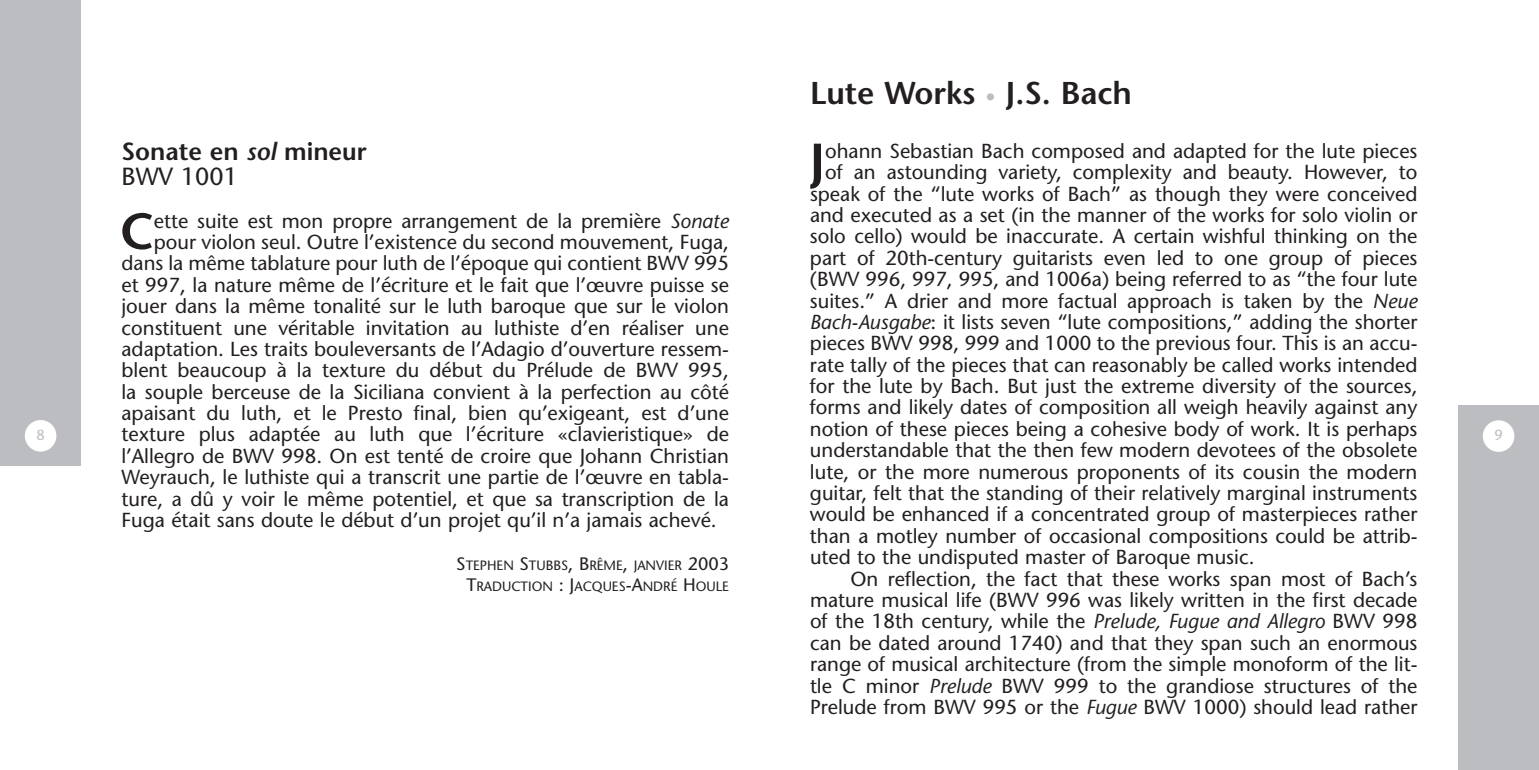
<style>
.page{position:relative;width:1539px;height:770px;background:#fff}
.page>*{position:absolute;margin:0;border:0;box-sizing:border-box;transform-origin:0 0}
.t1{font:600 50.62px "Stone Sans";color:#231f20}
.t2{font:600 31.5px "Stone Sans";color:#231f20}
.t3{font:600 24.75px/24.8px "Stone Sans";color:#231f20}
.t4{font:20.25px "Stone Sans";color:#231f20}
.t5{font:14.62px "Stone Sans";color:#bcbdc0}
.t6{font:13.5px/21.4px "Stone Sans";color:#231f20;text-align:right}
.s1{font-style:italic}
.s2{font-weight:400}
.s3{font-size:18px}
.s4{font-size:20.25px;color:#bcbdc0}
</style>
<div class="page">
<div style="left:1458px;top:405px;width:81px;height:365px;background:#bcbdc0"></div>
<div style="left:1483px;top:420px;width:31px;height:32px;background:#fff;border-radius:50%"></div>
<div style="left:0;top:0;width:81px;height:466px;background:#bcbdc0"></div>
<div style="left:25px;top:420px;width:31px;height:31px;background:#fff;border-radius:50%"></div>
<p class="t5" style="left:37px;top:429px;width:10px">8</p>
<p class="t3" style="left:122px;top:142px;width:247px">Sonate en <span class="s1">sol</span> mineur<br><span class="s2">BWV 1001</span></p>
<h1 class="t1" style="left:120px;top:212px;width:36px">C</h1>
<p class="t4" style="left:154px;top:213px;width:577px">ette suite est mon propre arrangement de la première <span class="s1">Sonate</span></p>
<p class="t4" style="left:154px;top:234px;width:577px">pour violon seul. Outre l’existence du second mouvement, Fuga,</p>
<p class="t4" style="left:121px;top:255px;width:609px">dans la même tablature pour luth de l’époque qui contient BWV 995</p>
<p class="t4" style="left:121px;top:277px;width:609px">et 997, la nature même de l’écriture et le fait que l’œuvre puisse se</p>
<p class="t4" style="left:121px;top:298px;width:609px">jouer dans la même tonalité sur le luth baroque que sur le violon</p>
<p class="t4" style="left:121px;top:319px;width:609px">constituent une véritable invitation au luthiste d’en réaliser une</p>
<p class="t4" style="left:121px;top:341px;width:609px">adaptation. Les traits bouleversants de l’Adagio d’ouverture ressem-</p>
<p class="t4" style="left:121px;top:362px;width:609px">blent beaucoup à la texture du début du Prélude de BWV 995,</p>
<p class="t4" style="left:121px;top:384px;width:609px">la souple berceuse de la Siciliana convient à la perfection au côté</p>
<p class="t4" style="left:121px;top:405px;width:609px">apaisant du luth, et le Presto final, bien qu’exigeant, est d’une</p>
<p class="t4" style="left:121px;top:426px;width:609px">texture plus adaptée au luth que l’écriture «clavieristique» de</p>
<p class="t4" style="left:121px;top:448px;width:609px">l’Allegro de BWV 998. On est tenté de croire que Johann Christian</p>
<p class="t4" style="left:121px;top:469px;width:609px">Weyrauch, le luthiste qui a transcrit une partie de l’œuvre en tabla-</p>
<p class="t4" style="left:121px;top:490px;width:609px">ture, a dû y voir le même potentiel, et que sa transcription de la</p>
<p class="t4" style="left:121px;top:512px;width:597px">Fuga était sans doute le début d’un projet qu’il n’a jamais achevé.</p>
<p class="t6" style="left:456px;top:555px;width:274px"><span class="s3">S</span>TEPHEN <span class="s3">S</span>TUBBS<span class="s3">, B</span>RÊME<span class="s3">,</span> JANVIER <span class="s3">2003<br>T</span>RADUCTION <span class="s3">: J</span>ACQUES<span class="s3">-A</span>NDRÉ <span class="s3">H</span>OULE</p>
<h2 class="t2" style="left:810px;top:81px;width:324px">Lute Works <span class="s4">•</span> J.S. Bach</h2>
<h1 class="t1" style="left:810px;top:142px;width:17px">J</h1>
<p class="t4" style="left:825px;top:143px;width:594px">ohann Sebastian Bach composed and adapted for the lute pieces</p>
<p class="t4" style="left:825px;top:164px;width:594px">of an astounding variety, complexity and beauty. However, to</p>
<p class="t4" style="left:810px;top:186px;width:609px">speak of the “lute works of Bach” as though they were conceived</p>
<p class="t4" style="left:810px;top:207px;width:609px">and executed as a set (in the manner of the works for solo violin or</p>
<p class="t4" style="left:810px;top:228px;width:609px">solo cello) would be inaccurate. A certain wishful thinking on the</p>
<p class="t4" style="left:810px;top:250px;width:609px">part of 20th-century guitarists even led to one group of pieces</p>
<p class="t4" style="left:810px;top:271px;width:609px">(BWV 996, 997, 995, and 1006a) being referred to as “the four lute</p>
<p class="t4" style="left:810px;top:292px;width:609px">suites.” A drier and more factual approach is taken by the <span class="s1">Neue</span></p>
<p class="t4" style="left:810px;top:314px;width:609px"><span class="s1">Bach-Ausgabe</span>: it lists seven “lute compositions,” adding the shorter</p>
<p class="t4" style="left:810px;top:335px;width:609px">pieces BWV 998, 999 and 1000 to the previous four. This is an accu-</p>
<p class="t4" style="left:810px;top:357px;width:609px">rate tally of the pieces that can reasonably be called works intended</p>
<p class="t4" style="left:810px;top:378px;width:609px">for the lute by Bach. But just the extreme diversity of the sources,</p>
<p class="t4" style="left:810px;top:399px;width:609px">forms and likely dates of composition all weigh heavily against any</p>
<p class="t4" style="left:810px;top:421px;width:609px">notion of these pieces being a cohesive body of work. It is perhaps</p>
<p class="t4" style="left:810px;top:442px;width:609px">understandable that the then few modern devotees of the obsolete</p>
<p class="t4" style="left:810px;top:463px;width:609px">lute, or the more numerous proponents of its cousin the modern</p>
<p class="t4" style="left:810px;top:485px;width:609px">guitar, felt that the standing of their relatively marginal instruments</p>
<p class="t4" style="left:810px;top:506px;width:609px">would be enhanced if a concentrated group of masterpieces rather</p>
<p class="t4" style="left:810px;top:528px;width:609px">than a motley number of occasional compositions could be attrib-</p>
<p class="t4" style="left:810px;top:549px;width:446px">uted to the undisputed master of Baroque music.</p>
<p class="t4" style="left:851px;top:570px;width:569px">On reflection, the fact that these works span most of Bach’s</p>
<p class="t4" style="left:810px;top:592px;width:609px">mature musical life (BWV 996 was likely written in the first decade</p>
<p class="t4" style="left:810px;top:613px;width:609px">of the 18th century, while the <span class="s1">Prelude, Fugue and Allegro</span> BWV 998</p>
<p class="t4" style="left:810px;top:634px;width:609px">can be dated around 1740) and that they span such an enormous</p>
<p class="t4" style="left:810px;top:656px;width:609px">range of musical architecture (from the simple monoform of the lit-</p>
<p class="t4" style="left:810px;top:677px;width:609px">tle C minor <span class="s1">Prelude</span> BWV 999 to the grandiose structures of the</p>
<p class="t4" style="left:810px;top:699px;width:609px">Prelude from BWV 995 or the <span class="s1">Fugue</span> BWV 1000) should lead rather</p>
<p class="t5" style="left:1495px;top:429px;width:10px">9</p>
</div>
